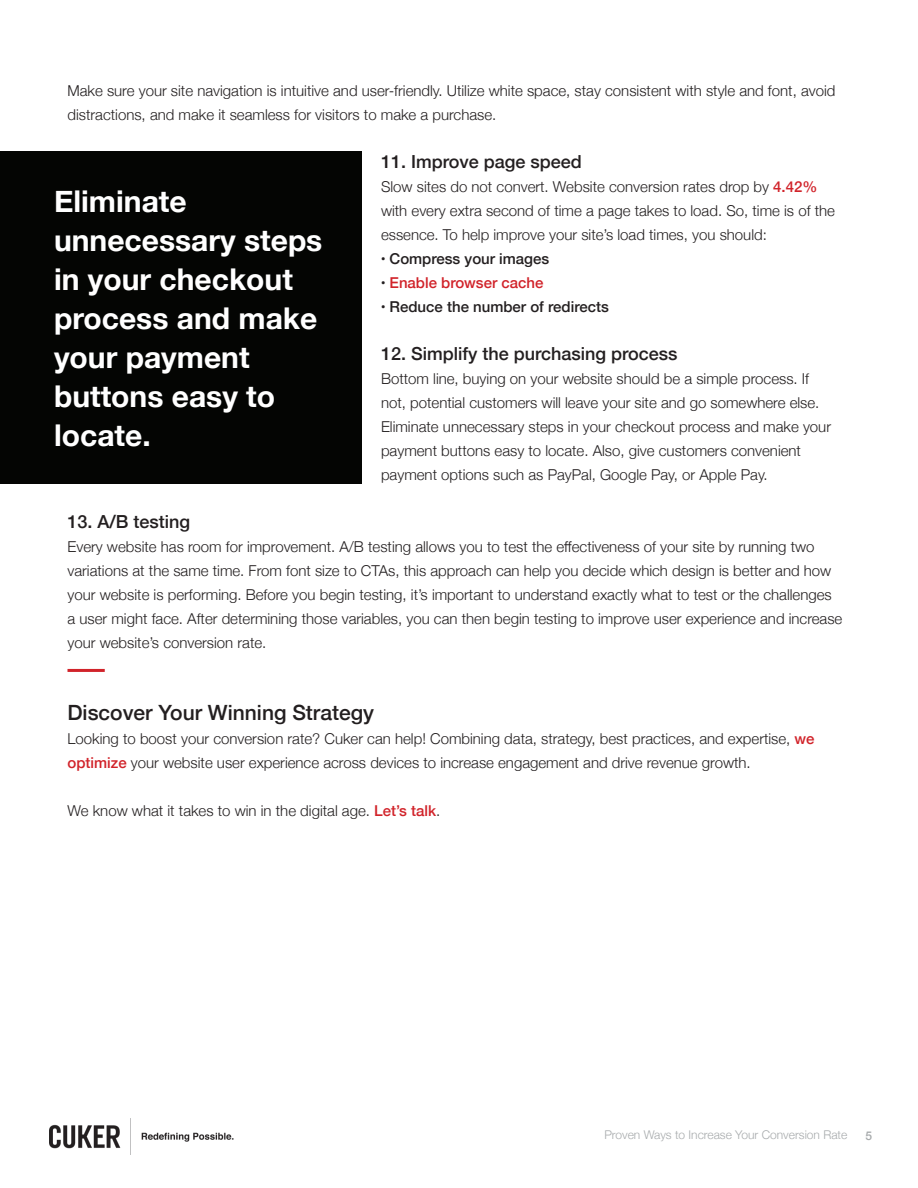
<style>
.page{position:relative;width:918px;height:1188px;background:#fff}
.page>*{position:absolute;margin:0;border:0;box-sizing:border-box;transform-origin:0 0}
.t1{font:700 30px/39px "Helvetica Neue";color:#fff}
.t2{font:500 21px "Helvetica Neue";color:#231f20}
.t3{font:500 18px "Helvetica Neue";color:#231f20}
.t4{font:300 15px/24px "Helvetica Neue";color:#231f20}
.t5{font:500 15px "Helvetica Neue";color:#231f20}
.t6{font:500 15px "Helvetica Neue";color:#d1232a}
.t7{font:300 12px "Helvetica Neue";color:#a7aaac}
.t8{font:500 12px "Helvetica Neue";color:#a7aaac}
.s1{font-weight:500;color:#d1232a}
.s2{font-family:"Halcyon"}
.s3{font-family:"Halcyon";color:#231f20}
</style>
<div class="page">
<img style="left:50px;top:1118px;width:183px;height:37px">
<hr style="left:68px;top:669px;width:37px;height:3px;background:#d1232a">
<div style="left:0;top:151px;width:362px;height:333px;background:#040503"></div>
<p class="t4" style="left:68px;top:77px;width:769px">Make sure your site navigation is intuitive and user-friendly. Utilize white space, stay consistent with style and font, avoid distractions, and make it seamless for visitors to make a purchase.</p>
<p class="t3" style="left:381px;top:147px;width:202px">11. Improve page speed</p>
<p class="t4" style="left:381px;top:173px;width:456px">Slow sites do not convert. Website conversion rates drop by <span class="s1">4.42% </span>with every extra second of time a page takes to load. So, time is of the essence. To help improve your site’s load times, you should:</p>
<p class="t5" style="left:381px;top:246px;width:170px"><span class="s2">•</span> Compress your images</p>
<p class="t6" style="left:381px;top:270px;width:164px"><span class="s3">•</span> Enable browser cache</p>
<p class="t5" style="left:381px;top:294px;width:229px"><span class="s2">•</span> Reduce the number of redirects</p>
<p class="t3" style="left:381px;top:339px;width:298px">12. Simplify the purchasing process</p>
<p class="t4" style="left:381px;top:365px;width:452px">Bottom line, buying on your website should be a simple process. If not, potential customers will leave your site and go somewhere else.<br>Eliminate unnecessary steps in your checkout process and make your payment buttons easy to locate. Also, give customers convenient payment options such as PayPal, Google Pay, or Apple Pay.</p>
<p class="t3" style="left:68px;top:507px;width:124px">13. A/B testing</p>
<p class="t4" style="left:68px;top:533px;width:776px">Every website has room for improvement. A/B testing allows you to test the effectiveness of your site by running two variations at the same time. From font size to CTAs, this approach can help you decide which design is better and how your website is performing. Before you begin testing, it’s important to understand exactly what to test or the challenges a user might face. After determining those variables, you can then begin testing to improve user experience and increase your website’s conversion rate.</p>
<p class="t1" style="left:54px;top:183px;width:270px">Eliminate unnecessary steps in your checkout process and make your payment buttons easy to locate.</p>
<p class="t2" style="left:68px;top:695px;width:308px">Discover Your Winning Strategy</p>
<p class="t4" style="left:68px;top:725px;width:749px">Looking to boost your conversion rate? Cuker can help! Combining data, strategy, best practices, and expertise, <span class="s1">we optimize</span> your website user experience across devices to increase engagement and drive revenue growth.</p>
<p class="t4" style="left:68px;top:797px;width:374px">We know what it takes to win in the digital age. <span class="s1">Let’s talk</span>.</p>
<p class="t7" style="left:604px;top:1125px;width:244px">Proven Ways to Increase Your Conversion Rate</p>
<p class="t8" style="left:866px;top:1126px;width:8px">5</p>
</div>
